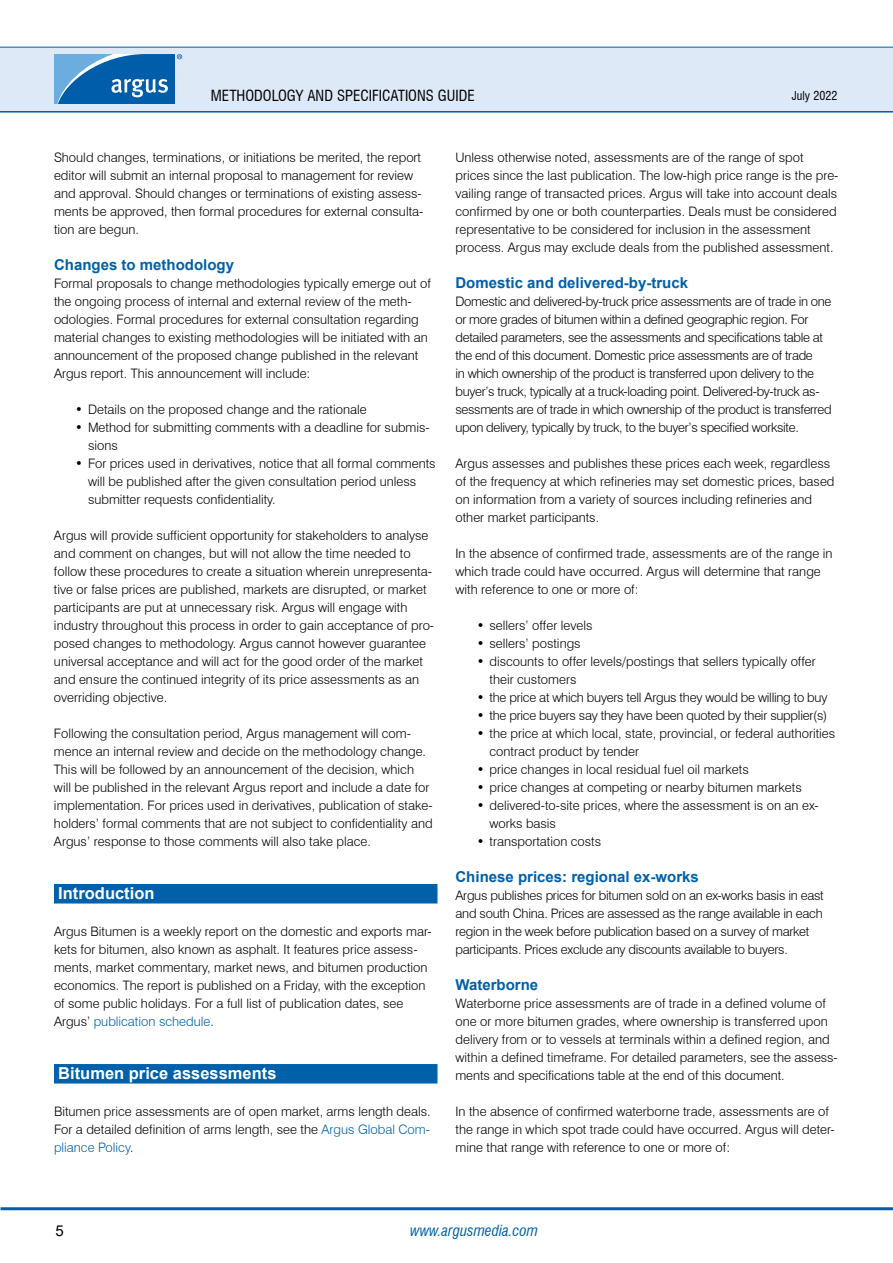
<style>
.page{position:relative;width:893px;height:1263px;background:#fff}
.page>*{position:absolute;margin:0;border:0;box-sizing:border-box;transform-origin:0 0}
.t1{font:700 16.5px "Arial";color:#fff}
.t2{font:700 15px "Arial";color:#0060a9}
.t3{font:condensed 15px "Swiss 721 BT";color:#000}
.t4{font:italic condensed 15px "Swiss 721 BT";color:#0060a9}
.t5{font:15px "Arial";color:#000}
.t6{font:300 13.05px/18px "Swiss 721 BT";color:#000}
.t7{font:300 13.05px/18px "Swiss 721 BT";letter-spacing:-.025em;color:#000}
.t8{font:300 13.05px/18px "Swiss 721 BT";letter-spacing:-.02em;color:#000}
.t9{font:condensed 12px "Swiss 721 BT";color:#000}
.s1{color:#0060a9}
</style>
<div class="page">
<hr style="left:0;top:110px;width:893px;height:3px;background:#0060a9">
<div style="left:0;top:47px;width:893px;height:64px;background:#dee9f7"></div>
<hr style="left:0;top:47px;width:893px;height:1px;background:#0060a9">
<hr style="left:1px;top:1207px;width:892px;height:3px;background:#0060a9">
<svg style="left:54px;top:54px;width:128px;height:50px;background:#3883c0"></svg>
<div style="left:54px;top:884px;width:383px;height:19px;background:#0060a9"></div>
<div style="left:54px;top:1064px;width:383px;height:19px;background:#0060a9"></div>
<p class="t3" style="left:211px;top:86px;width:265px">METHODOLOGY AND SPECIFICATIONS GUIDE</p>
<p class="t9" style="left:792px;top:88px;width:47px">JULY 2022</p>
<p class="t6" style="left:54px;top:148px;width:371px">Should changes, terminations, or initiations be merited, the report editor will submit an internal proposal to management for review and approval. Should changes or terminations of existing assess&shy;ments be approved, then formal procedures for external consulta&shy;tion are begun.</p>
<p class="t2" style="left:54px;top:254px;width:182px">Changes to methodology</p>
<p class="t6" style="left:54px;top:274px;width:379px">Formal proposals to change methodologies typically emerge out of the ongoing process of internal and external review of the meth&shy;odologies. Formal procedures for external consultation regarding material changes to existing methodologies will be initiated with an announcement of the proposed change published in the relevant Argus report. This announcement will include:</p>
<p class="t6" style="left:75px;top:400px;width:293px">• Details on the proposed change and the rationale</p>
<p class="t6" style="left:88px;top:418px;width:343px;text-indent:-13px">• Method for submitting comments with a deadline for submis&shy;sions</p>
<p class="t6" style="left:88px;top:454px;width:349px;text-indent:-13px">• For prices used in derivatives, notice that all formal comments will be published after the given consultation period unless submitter requests confidentiality.</p>
<p class="t6" style="left:54px;top:526px;width:382px">Argus will provide sufficient opportunity for stakeholders to analyse and comment on changes, but will not allow the time needed to follow these procedures to create a situation wherein unrepresenta&shy;tive or false prices are published, markets are disrupted, or market participants are put at unnecessary risk. Argus will engage with industry throughout this process in order to gain acceptance of pro&shy;posed changes to methodology. Argus cannot however guarantee universal acceptance and will act for the good order of the market and ensure the continued integrity of its price assessments as an overriding objective.</p>
<p class="t6" style="left:54px;top:724px;width:380px">Following the consultation period, Argus management will com&shy;mence an internal review and decide on the methodology change.<br>This will be followed by an announcement of the decision, which will be published in the relevant Argus report and include a date for implementation. For prices used in derivatives, publication of stake&shy;holders’ formal comments that are not subject to confidentiality and Argus’ response to those comments will also take place.</p>
<p class="t1" style="left:58px;top:882px;width:98px">Introduction</p>
<p class="t6" style="left:54px;top:922px;width:379px">Argus Bitumen is a weekly report on the domestic and exports mar&shy;kets for bitumen, also known as asphalt. It features price assess&shy;ments, market commentary, market news, and bitumen production economics. The report is published on a Friday, with the exception of some public holidays. For a full list of publication dates, see Argus’ <span class="s1">publication schedule</span>.</p>
<p class="t1" style="left:58px;top:1062px;width:220px">Bitumen price assessments</p>
<p class="t6" style="left:54px;top:1102px;width:378px;text-align:justify">Bitumen price assessments are of open market, arms length deals.<br>For a detailed definition of arms length, see the <span class="s1">Argus Global Com&shy;pliance Policy</span>.</p>
<p class="t6" style="left:455px;top:148px;width:385px">Unless otherwise noted, assessments are of the range of spot prices since the last publication. The low-high price range is the pre&shy;vailing range of transacted prices. Argus will take into account deals confirmed by one or both counterparties. Deals must be considered representative to be considered for inclusion in the assessment process. Argus may exclude deals from the published assessment.</p>
<p class="t2" style="left:455px;top:272px;width:234px">Domestic and delivered-by-truck</p>
<p class="t7" style="left:455px;top:292px;width:378px">Domestic and delivered-by-truck price assessments are of trade in one or more grades of bitumen within a defined geographic region. For detailed parameters, see the assessments and specifications table at the end of this document. Domestic price assessments are of trade<br>in which ownership of the product is transferred upon delivery to the buyer’s truck, typically at a truck-loading point. Delivered-by-truck as&shy;sessments are of trade in which ownership of the product is transferred upon delivery, typically by truck, to the buyer’s specified worksite.</p>
<p class="t6" style="left:455px;top:454px;width:381px">Argus assesses and publishes these prices each week, regardless of the frequency at which refineries may set domestic prices, based on information from a variety of sources including refineries and other market participants.</p>
<p class="t6" style="left:455px;top:544px;width:378px">In the absence of confirmed trade, assessments are of the range in which trade could have occurred. Argus will determine that range with reference to one or more of:</p>
<p class="t6" style="left:477px;top:616px;width:117px">• sellers’ offer levels</p>
<p class="t6" style="left:477px;top:634px;width:105px">• sellers’ postings</p>
<p class="t6" style="left:489px;top:652px;width:328px;text-indent:-13px">• discounts to offer levels/postings that sellers typically offer their customers</p>
<p class="t8" style="left:477px;top:688px;width:352px">• the price at which buyers tell Argus they would be willing to buy</p>
<p class="t8" style="left:477px;top:706px;width:352px">• the price buyers say they have been quoted by their supplier(s)</p>
<p class="t6" style="left:489px;top:724px;width:347px;text-indent:-13px">• the price at which local, state, provincial, or federal authorities contract product by tender</p>
<p class="t6" style="left:477px;top:760px;width:273px">• price changes in local residual fuel oil markets</p>
<p class="t6" style="left:477px;top:778px;width:326px">• price changes at competing or nearby bitumen markets</p>
<p class="t6" style="left:489px;top:796px;width:331px;text-indent:-13px">• delivered-to-site prices, where the assessment is on an ex&shy;works basis</p>
<p class="t6" style="left:477px;top:832px;width:126px">• transportation costs</p>
<p class="t2" style="left:455px;top:866px;width:245px">Chinese prices: regional ex-works</p>
<p class="t8" style="left:455px;top:886px;width:370px">Argus publishes prices for bitumen sold on an ex-works basis in east and south China. Prices are assessed as the range available in each region in the week before publication based on a survey of market participants. Prices exclude any discounts available to buyers.</p>
<p class="t2" style="left:455px;top:974px;width:84px">Waterborne</p>
<p class="t6" style="left:455px;top:994px;width:384px">Waterborne price assessments are of trade in a defined volume of one or more bitumen grades, where ownership is transferred upon delivery from or to vessels at terminals within a defined region, and within a defined timeframe. For detailed parameters, see the assess&shy;ments and specifications table at the end of this document.</p>
<p class="t6" style="left:455px;top:1102px;width:381px">In the absence of confirmed waterborne trade, assessments are of the range in which spot trade could have occurred. Argus will deter&shy;mine that range with reference to one or more of:</p>
<p class="t5" style="left:55px;top:1220px;width:10px">5</p>
<p class="t4" style="left:410px;top:1221px;width:129px">www.argusmedia.com</p>
</div>
